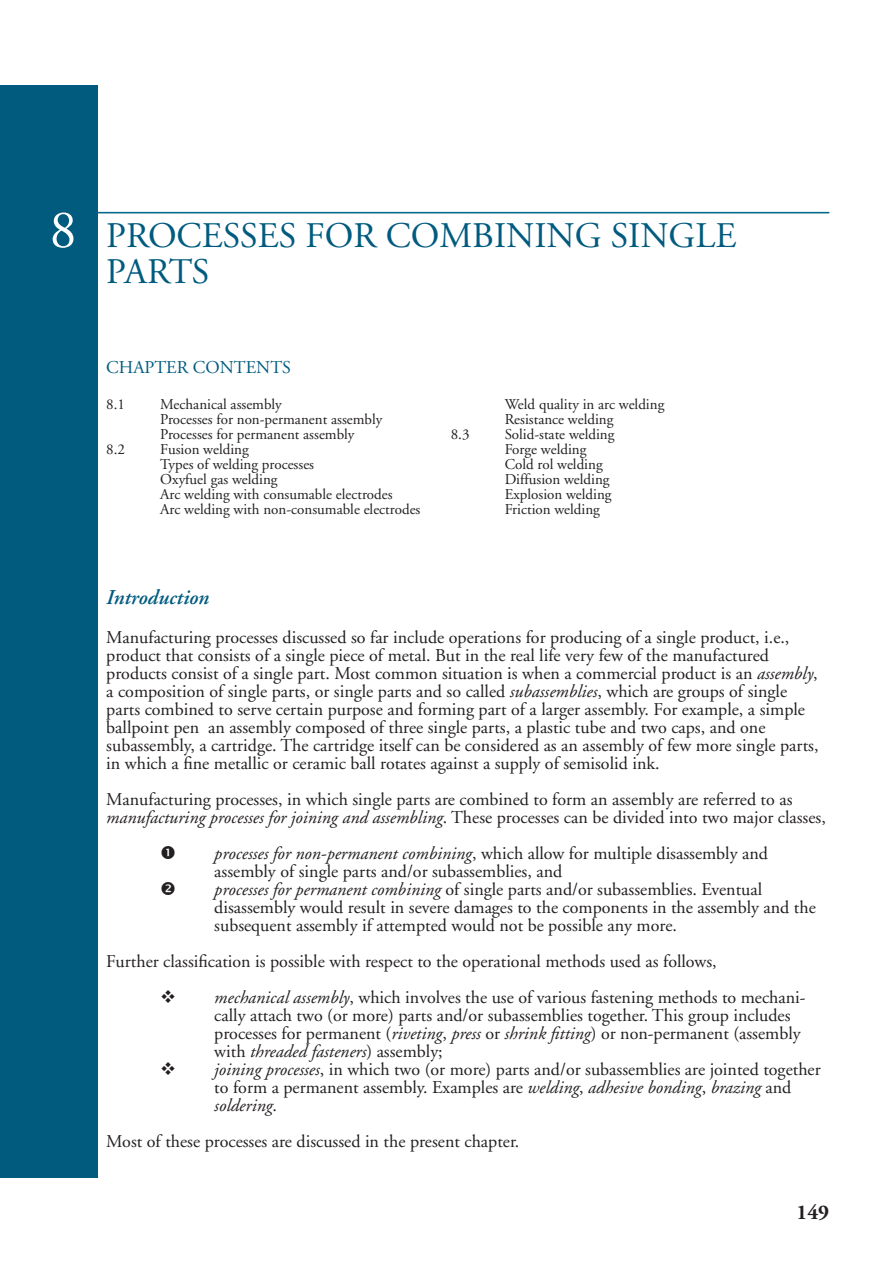
<style>
.page{position:relative;width:893px;height:1263px;background:#fff}
.page>*{position:absolute;margin:0;border:0;box-sizing:border-box;transform-origin:0 0}
.t1{font:54px "Adobe Garamond";color:#fff}
.t2{font:36px/36px "Adobe Garamond";color:#005b7f}
.t3{font:italic 600 21px "Adobe Garamond";color:#005b7f}
.t4{font:700 21px "Adobe Garamond";color:#231f20}
.t5{font:18px/18px "Adobe Garamond";color:#231f20}
.t6{font:18px "Adobe Garamond";color:#005b7f}
.t7{font:15px/15px "Adobe Garamond";color:#231f20}
.s1{font-style:italic}
</style>
<div class="page">
<hr style="left:98px;top:212px;width:731px;height:1px;background:#006b90">
<div style="left:0;top:85px;width:98px;height:1093px;background:#005b7f"></div>
<p class="t1" style="left:50px;top:197px;width:28px">8</p>
<p class="t2" style="left:106px;top:217px;width:632px">PROCESSES FOR COMBINING SINGLE<br>PARTS</p>
<p class="t6" style="left:106px;top:356px;width:186px">CHAPTER CONTENTS</p>
<p class="t7" style="left:106px;top:396px;width:20px">8.1</p>
<p class="t7" style="left:160px;top:396px;width:224px">Mechanical assembly<br>Processes for non-permanent assembly<br>Processes for permanent assembly</p>
<p class="t7" style="left:106px;top:441px;width:20px">8.2</p>
<p class="t7" style="left:160px;top:441px;width:262px">Fusion welding<br>Types of welding processes<br>Oxyfuel gas welding<br>Arc welding with consumable electrodes<br>Arc welding with non-consumable electrodes</p>
<p class="t7" style="left:505px;top:396px;width:161px">Weld quality in arc welding<br>Resistance welding</p>
<p class="t7" style="left:451px;top:426px;width:20px">8.3</p>
<p class="t7" style="left:505px;top:426px;width:111px">Solid-state welding<br>Forge welding<br>Cold rol welding<br>Diffusion welding<br>Explosion welding<br>Friction welding</p>
<p class="t3" style="left:106px;top:585px;width:104px">Introduction</p>
<p class="t5" style="left:106px;top:628px;width:714px">Manufacturing processes discussed so far include operations for producing of a single product, i.e., product that consists of a single piece of metal. But in the real life very few of the manufactured products consist of a single part. Most common situation is when a commercial product is an <span class="s1">assembly</span>, a composition of single parts, or single parts and so called <span class="s1">subassemblies</span>, which are groups of single parts combined to serve certain purpose and forming part of a larger assembly. For example, a simple ballpoint pen an assembly composed of three single parts, a plastic tube and two caps, and one subassembly, a cartridge. The cartridge itself can be considered as an assembly of few more single parts, in which a fine metallic or ceramic ball rotates against a supply of semisolid ink.</p>
<p class="t5" style="left:106px;top:790px;width:721px">Manufacturing processes, in which single parts are combined to form an assembly are referred to as <span class="s1">manufacturing processes for joining and assembling</span>. These processes can be divided into two major classes,</p>
<p class="t5" style="left:214px;top:844px;width:603px"><span class="s1">processes for non-permanent combining</span>, which allow for multiple disassembly and assembly of single parts and/or subassemblies, and<br><span class="s1">processes for permanent combining</span> of single parts and/or subassemblies. Eventual disassembly would result in severe damages to the components in the assembly and the subsequent assembly if attempted would not be possible any more.</p>
<p class="t5" style="left:106px;top:952px;width:612px">Further classification is possible with respect to the operational methods used as follows,</p>
<p class="t5" style="left:214px;top:988px;width:593px;text-indent:-54px">❖ <span class="s1">mechanical assembly</span>, which involves the use of various fastening methods to mechani&shy;cally attach two (or more) parts and/or subassemblies together. This group includes processes for permanent (<span class="s1">riveting</span>, <span class="s1">press</span> or <span class="s1">shrink fitting</span>) or non-permanent (assembly with <span class="s1">threaded fasteners</span>) assembly;</p>
<p class="t5" style="left:214px;top:1060px;width:608px;text-indent:-54px">❖ <span class="s1">joining processes</span>, in which two (or more) parts and/or subassemblies are jointed together to form a permanent assembly. Examples are <span class="s1">welding</span>, <span class="s1">adhesive bonding</span>, <span class="s1">brazing</span> and <span class="s1">soldering</span>.</p>
<p class="t5" style="left:106px;top:1132px;width:415px">Most of these processes are discussed in the present chapter.</p>
<p class="t4" style="left:796px;top:1201px;width:34px">149</p>
</div>
